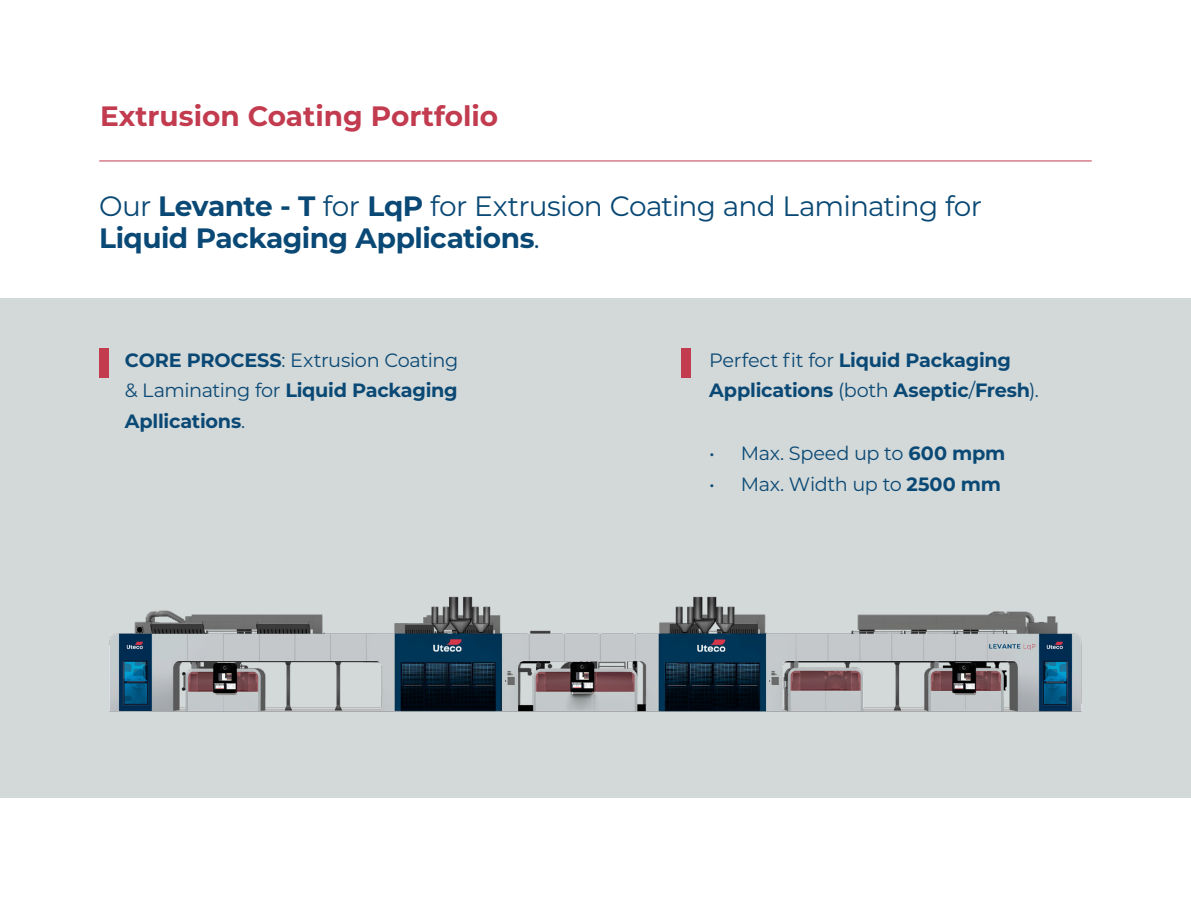
<style>
.page{position:relative;width:1191px;height:918px;background:#fff}
.page>*{position:absolute;margin:0;border:0;box-sizing:border-box;transform-origin:0 0}
.t1{font:28px/31.5px "Montserrat";letter-spacing:-.025em;color:#0a4975}
.t2{font:700 28px "Montserrat";color:#c23b4f}
.t3{font:19.25px/29.8px "Montserrat";letter-spacing:-.015em;color:#0a4975}
.t4{font:700 19.25px/29.8px "Montserrat";letter-spacing:-.015em;color:#0a4975}
.s1{font-weight:700}
.s2{font-weight:400}
</style>
<div class="page">
<div style="left:0;top:298px;width:1191px;height:499px;background:#d3d8d8"></div>
<div style="left:99px;top:348px;width:10px;height:30px;background:#c23b4f"></div>
<div style="left:681px;top:348px;width:10px;height:30px;background:#c23b4f"></div>
<img style="left:109px;top:596px;width:973px;height:116px">
<hr style="left:99px;top:160px;width:992px;height:1px;background:#c23b4f">
<p class="t2" style="left:100px;top:96px;width:400px">Extrusion Coating Portfolio</p>
<p class="t1" style="left:99px;top:189px;width:884px">Our <span class="s1">Levante - T</span> for <span class="s1">LqP</span> for Extrusion Coating and Laminating for<br><span class="s1">Liquid Packaging Applications</span>.</p>
<p class="t3" style="left:125px;top:344px;width:335px"><span class="s1">CORE PROCESS</span>: Extrusion Coating &amp; Laminating for <span class="s1">Liquid Packaging</span></p>
<p class="t4" style="left:125px;top:405px;width:122px">Apllications<span class="s2">.</span></p>
<p class="t4" style="left:709px;top:344px;width:331px"><span class="s2">Perfect fit for</span> Liquid Packaging<br>Applications <span class="s2">(both</span> Aseptic<span class="s2">/</span>Fresh<span class="s2">).</span></p>
<p class="t3" style="left:709px;top:437px;width:298px">• Max. Speed up to <span class="s1">600 mpm</span></p>
<p class="t3" style="left:709px;top:469px;width:293px">• Max. Width up to <span class="s1">2500 mm</span></p>
</div>
